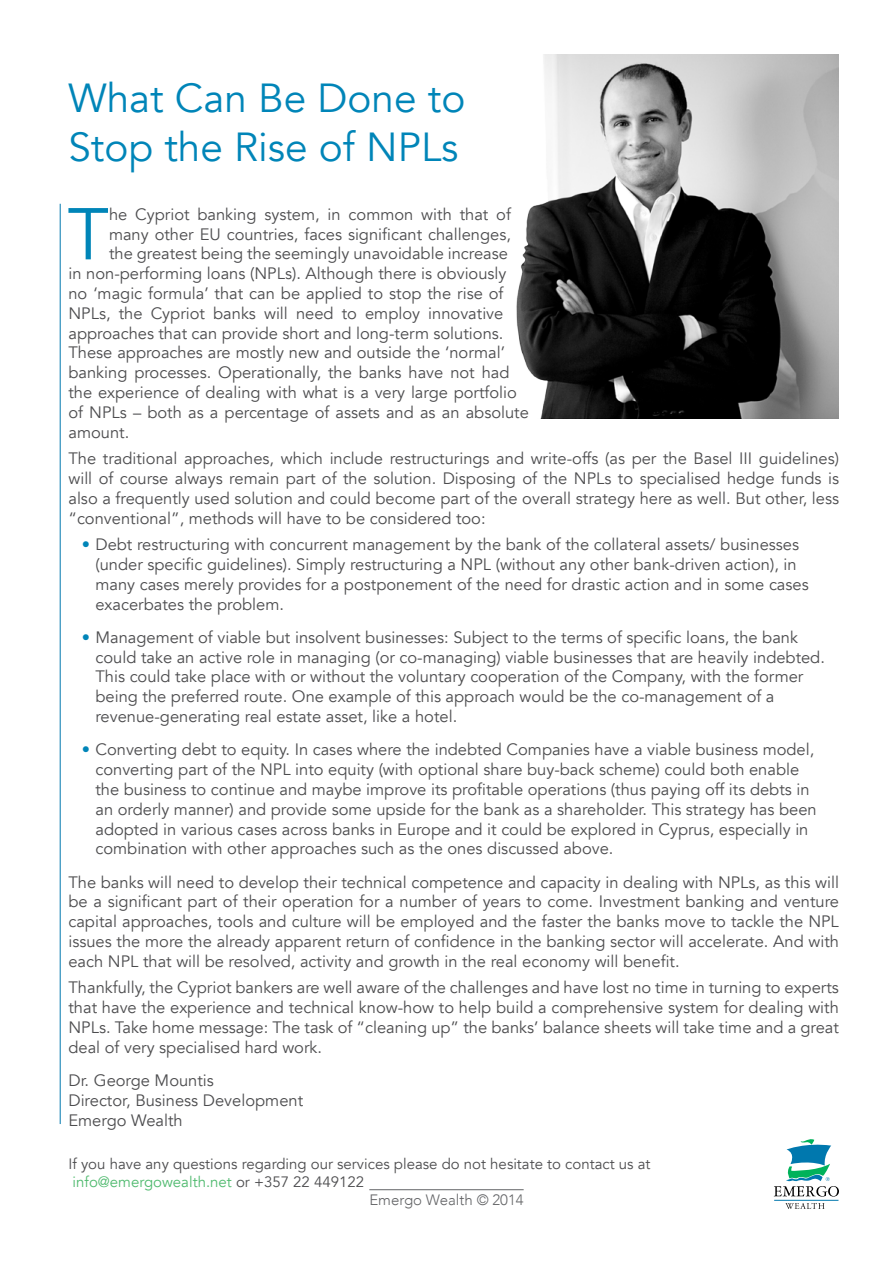
<style>
.page{position:relative;width:893px;height:1263px;background:#fff}
.page>*{position:absolute;margin:0;border:0;box-sizing:border-box;transform-origin:0 0}
.t1{font:72.45px "Avenir";color:#0085b8}
.t2{font:40.5px/48.6px "Avenir";color:#0085b8}
.t3{font:16.5px/19.8px "Avenir";color:#4d4d4f}
.t4{font:15px/18px "Avenir";color:#4d4d4f}
.t5{font:300 15px "Avenir";color:#636466}
.s1{color:#0085b8}
.s2{color:#50ba6f}
</style>
<div class="page">
<hr style="left:60px;top:204px;width:1px;height:920px;background:#0078ae">
<svg style="left:785px;top:1203px;width:39px;height:6px"></svg>
<hr style="left:774px;top:1200px;width:64px;height:1px;background:#0078ae">
<svg style="left:774px;top:1139px;width:65px;height:57px"></svg>
<hr style="left:369px;top:1189px;width:155px;height:1px;background:#636466">
<img style="left:516px;top:54px;width:323px;height:364px">
<h2 class="t2" style="left:68px;top:75px;width:398px">What Can Be Done to<br>Stop the Rise of NPLs</h2>
<h1 class="t1" style="left:67px;top:191px;width:43px">T</h1>
<p class="t3" style="left:109px;top:204px;width:403px">he Cypriot banking system, in common with that of</p>
<p class="t3" style="left:109px;top:224px;width:403px">many other EU countries, faces significant challenges,</p>
<p class="t3" style="left:109px;top:244px;width:400px">the greatest being the seemingly unavoidable increase</p>
<p class="t3" style="left:68px;top:264px;width:440px">in non-performing loans (NPLs). Although there is obviously</p>
<p class="t3" style="left:68px;top:284px;width:437px">no ‘magic formula’ that can be applied to stop the rise of</p>
<p class="t3" style="left:68px;top:303px;width:436px">NPLs, the Cypriot banks will need to employ innovative</p>
<p class="t3" style="left:68px;top:323px;width:436px">approaches that can provide short and long-term solutions.</p>
<p class="t3" style="left:68px;top:343px;width:438px">These approaches are mostly new and outside the ‘normal’</p>
<p class="t3" style="left:68px;top:363px;width:442px">banking processes. Operationally, the banks have not had</p>
<p class="t3" style="left:68px;top:383px;width:450px">the experience of dealing with what is a very large portfolio</p>
<p class="t3" style="left:68px;top:402px;width:462px">of NPLs – both as a percentage of assets and as an absolute</p>
<p class="t3" style="left:68px;top:422px;width:62px">amount.</p>
<p class="t3" style="left:68px;top:449px;width:772px;text-align:justify">The traditional approaches, which include restructurings and write-offs (as per the Basel III guidelines) will of course always remain part of the solution. Disposing of the NPLs to specialised hedge funds is also a frequently used solution and could become part of the overall strategy here as well. But other, less “conventional”, methods will have to be considered too:</p>
<p class="t3" style="left:95px;top:535px;width:715px;text-indent:-13px"><span class="s1">•</span> Debt restructuring with concurrent management by the bank of the collateral assets/ businesses (under specific guidelines). Simply restructuring a NPL (without any other bank-driven action), in many cases merely provides for a postponement of the need for drastic action and in some cases exacerbates the problem.</p>
<p class="t3" style="left:95px;top:627px;width:731px;text-indent:-13px"><span class="s1">•</span> Management of viable but insolvent businesses: Subject to the terms of specific loans, the bank could take an active role in managing (or co-managing) viable businesses that are heavily indebted.<br>This could take place with or without the voluntary cooperation of the Company, with the former being the preferred route. One example of this approach would be the co-management of a revenue-generating real estate asset, like a hotel.</p>
<p class="t3" style="left:95px;top:740px;width:723px;text-indent:-13px"><span class="s1">•</span> Converting debt to equity. In cases where the indebted Companies have a viable business model, converting part of the NPL into equity (with optional share buy-back scheme) could both enable the business to continue and maybe improve its profitable operations (thus paying off its debts in an orderly manner) and provide some upside for the bank as a shareholder. This strategy has been adopted in various cases across banks in Europe and it could be explored in Cyprus, especially in combination with other approaches such as the ones discussed above.</p>
<p class="t3" style="left:68px;top:872px;width:772px;text-align:justify">The banks will need to develop their technical competence and capacity in dealing with NPLs, as this will be a significant part of their operation for a number of years to come. Investment banking and venture capital approaches, tools and culture will be employed and the faster the banks move to tackle the NPL issues the more the already apparent return of confidence in the banking sector will accelerate. And with each NPL that will be resolved, activity and growth in the real economy will benefit.</p>
<p class="t3" style="left:68px;top:978px;width:772px;text-align:justify">Thankfully, the Cypriot bankers are well aware of the challenges and have lost no time in turning to experts that have the experience and technical know-how to help build a comprehensive system for dealing with NPLs. Take home message: The task of “cleaning up” the banks’ balance sheets will take time and a great deal of very specialised hard work.</p>
<p class="t3" style="left:68px;top:1071px;width:236px">Dr. George Mountis<br>Director, Business Development<br>Emergo Wealth</p>
<p class="t4" style="left:68px;top:1155px;width:584px">If you have any questions regarding our services please do not hesitate to contact us at <span class="s2">info@emergowealth.net</span> or +357 22 449122</p>
<p class="t5" style="left:369px;top:1191px;width:156px">Emergo Wealth © 2014</p>
</div>
